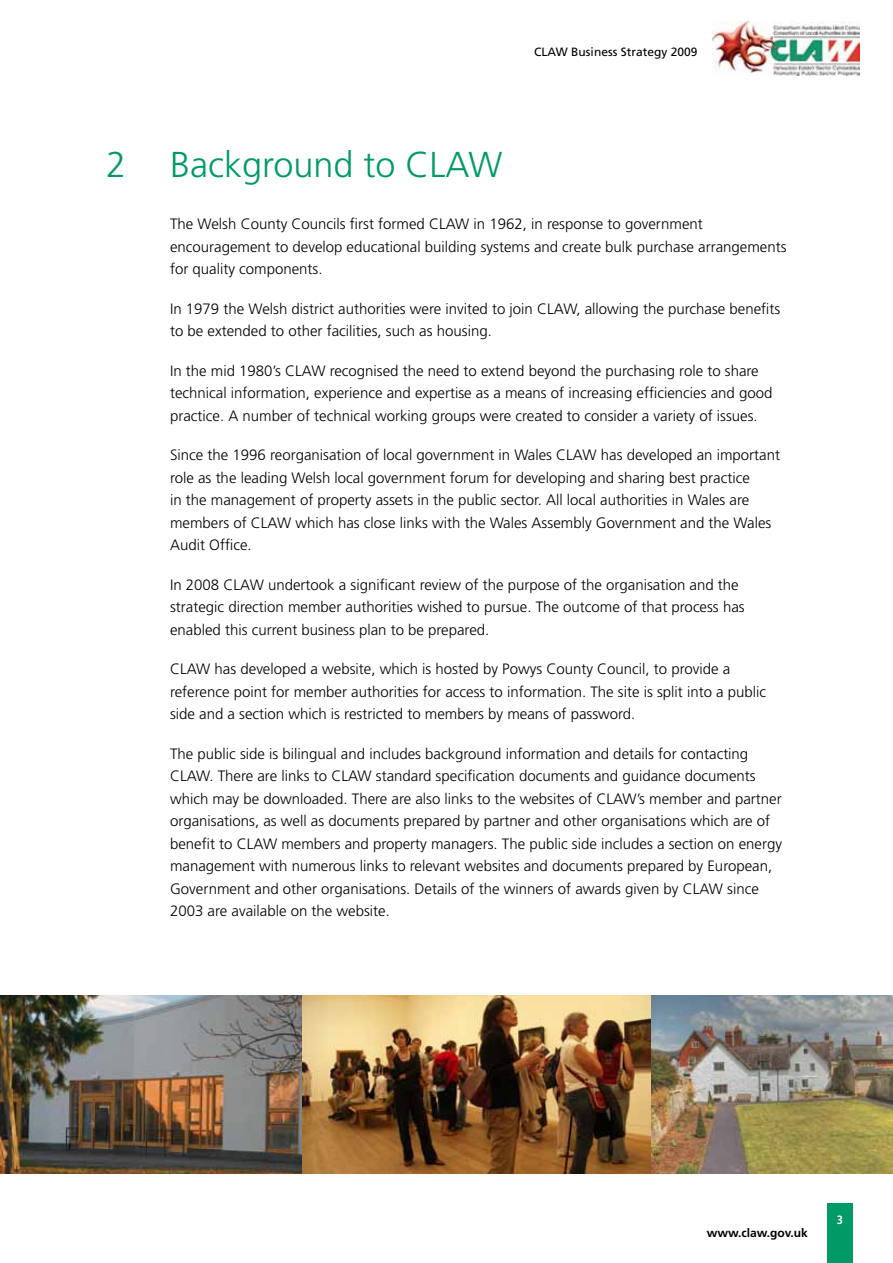
<style>
.page{position:relative;width:893px;height:1263px;background:#fff}
.page>*{position:absolute;margin:0;border:0;box-sizing:border-box;transform-origin:0 0}
.t1{font:300 36px "Frutiger";color:#009a66}
.t2{font:300 15px/22.5px "Frutiger";color:#000}
.t3{font:12px "Frutiger";color:#000}
.t4{font:700 12px "Frutiger";color:#000}
.t5{font:700 condensed 12px "Frutiger";color:#fff}
</style>
<div class="page">
<div style="left:827px;top:1203px;width:26px;height:60px;background:#009a66"></div>
<img style="left:713px;top:21px;width:146px;height:55px">
<img style="left:650px;top:995px;width:243px;height:179px">
<img style="left:0;top:995px;width:302px;height:179px">
<img style="left:302px;top:995px;width:348px;height:179px">
<p class="t3" style="left:534px;top:45px;width:165px">CLAW Business Strategy 2009</p>
<h1 class="t1" style="left:106px;top:144px;width:398px">2 Background to CLAW</h1>
<p class="t2" style="left:170px;top:213px;width:618px">The Welsh County Councils first formed CLAW in 1962, in response to government encouragement to develop educational building systems and create bulk purchase arrangements for quality components.</p>
<p class="t2" style="left:170px;top:297px;width:612px">In 1979 the Welsh district authorities were invited to join CLAW, allowing the purchase benefits to be extended to other facilities, such as housing.</p>
<p class="t2" style="left:170px;top:359px;width:604px">In the mid 1980’s CLAW recognised the need to extend beyond the purchasing role to share technical information, experience and expertise as a means of increasing efficiencies and good practice. A number of technical working groups were created to consider a variety of issues.</p>
<p class="t2" style="left:170px;top:444px;width:611px">Since the 1996 reorganisation of local government in Wales CLAW has developed an important role as the leading Welsh local government forum for developing and sharing best practice<br>in the management of property assets in the public sector. All local authorities in Wales are members of CLAW which has close links with the Wales Assembly Government and the Wales Audit Office.</p>
<p class="t2" style="left:170px;top:573px;width:576px">In 2008 CLAW undertook a significant review of the purpose of the organisation and the strategic direction member authorities wished to pursue. The outcome of that process has enabled this current business plan to be prepared.</p>
<p class="t2" style="left:170px;top:658px;width:598px">CLAW has developed a website, which is hosted by Powys County Council, to provide a reference point for member authorities for access to information. The site is split into a public side and a section which is restricted to members by means of password.</p>
<p class="t2" style="left:170px;top:742px;width:613px">The public side is bilingual and includes background information and details for contacting CLAW. There are links to CLAW standard specification documents and guidance documents which may be downloaded. There are also links to the websites of CLAW’s member and partner organisations, as well as documents prepared by partner and other organisations which are of benefit to CLAW members and property managers. The public side includes a section on energy management with numerous links to relevant websites and documents prepared by European, Government and other organisations. Details of the winners of awards given by CLAW since 2003 are available on the website.</p>
<p class="t4" style="left:707px;top:1225px;width:103px">www.claw.gov.uk</p>
<p class="t5" style="left:837px;top:1212px;width:8px">3</p>
</div>
